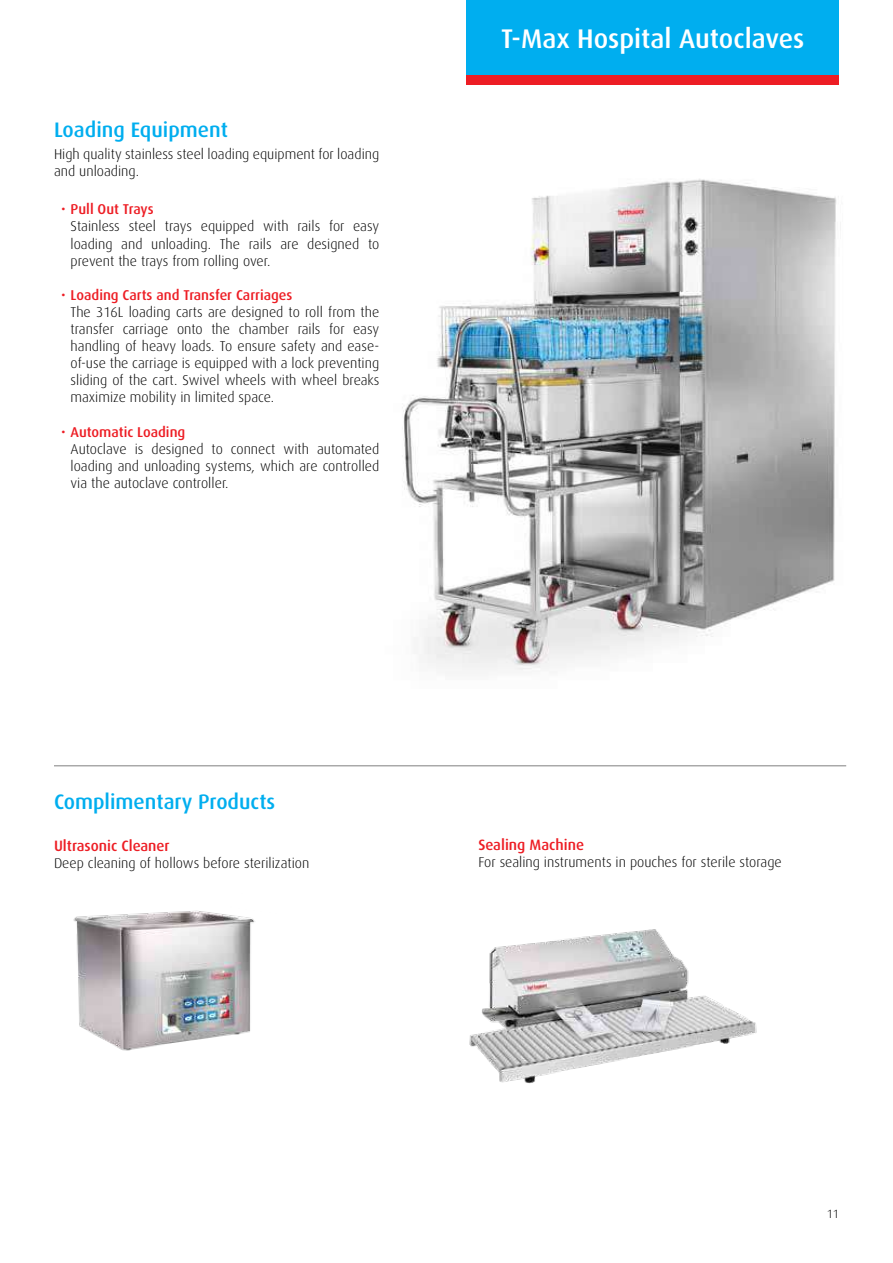
<style>
.page{position:relative;width:893px;height:1263px;background:#fff}
.page>*{position:absolute;margin:0;border:0;box-sizing:border-box;transform-origin:0 0}
.t1{font:500 27px "Dax";color:#fff}
.t2{font:500 21px "Dax";color:#00aeef}
.t3{font:500 15px "Dax";color:#ed1d24}
.t4{font:300 14.25px/17.1px "Dax";color:#000}
.t5{font:300 12px "Dax";color:#000}
.s1{font-weight:400;color:#ed1d24}
.s2{font-weight:500;color:#ed1d24}
</style>
<div class="page">
<div style="left:467px;top:0;width:372px;height:85px;background:#00aeef"></div>
<div style="left:467px;top:75px;width:372px;height:10px;background:#ed1d24"></div>
<img style="left:402px;top:179px;width:434px;height:491px">
<img style="left:73px;top:910px;width:182px;height:141px">
<hr style="left:54px;top:765px;width:792px;height:1px;background:#808080">
<img style="left:469px;top:929px;width:288px;height:155px">
<h2 class="t2" style="left:54px;top:118px;width:175px">Loading Equipment</h2>
<p class="t4" style="left:54px;top:145px;width:327px">High quality stainless steel loading equipment for loading and unloading.</p>
<p class="t4" style="left:71px;top:201px;width:310px;text-indent:-9px"><span class="s1">•</span> <span class="s2">Pull Out Trays<br></span>Stainless steel trays equipped with rails for easy loading and unloading. The rails are designed to prevent the trays from rolling over.</p>
<p class="t4" style="left:71px;top:286px;width:310px;text-indent:-9px"><span class="s1">•</span> <span class="s2">Loading Carts and Transfer Carriages<br></span>The 316L loading carts are designed to roll from the transfer carriage onto the chamber rails for easy handling of heavy loads. To ensure safety and ease&shy;of-use the carriage is equipped with a lock preventing sliding of the cart. Swivel wheels with wheel breaks maximize mobility in limited space.</p>
<p class="t4" style="left:71px;top:423px;width:310px;text-indent:-9px"><span class="s1">•</span> <span class="s2">Automatic Loading<br></span>Autoclave is designed to connect with automated loading and unloading systems, which are controlled via the autoclave controller.</p>
<h1 class="t1" style="left:501px;top:24px;width:305px">T-Max Hospital Autoclaves</h1>
<h2 class="t2" style="left:54px;top:790px;width:223px">Complimentary Products</h2>
<p class="t3" style="left:54px;top:837px;width:117px">Ultrasonic Cleaner</p>
<p class="t4" style="left:54px;top:855px;width:257px">Deep cleaning of hollows before sterilization</p>
<p class="t3" style="left:478px;top:837px;width:107px">Sealing Machine</p>
<p class="t4" style="left:478px;top:854px;width:305px">For sealing instruments in pouches for sterile storage</p>
<p class="t5" style="left:827px;top:1207px;width:14px">11</p>
</div>
